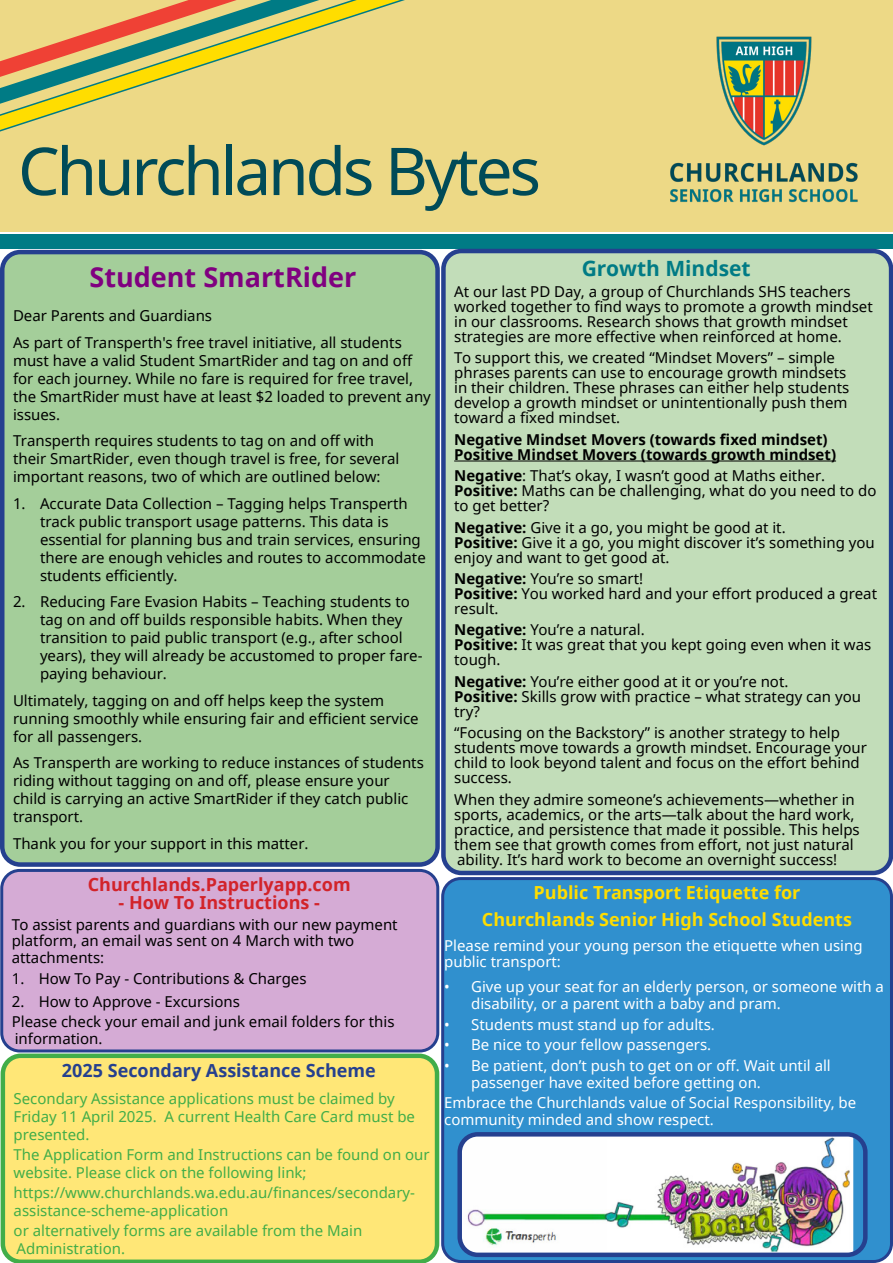
<style>
.page{position:relative;width:893px;height:1263px;background:#fff}
.page>*{position:absolute;margin:0;border:0;box-sizing:border-box;transform-origin:0 0}
.t1{font:66px "Noto Sans";letter-spacing:-.05em;color:#004b58}
.t2{font:700 27px "Noto Sans";color:#800080}
.t3{font:700 21px "Noto Sans";color:#007b85}
.t4{font:700 18px/26.5px "Noto Sans";color:#fd0;text-align:center}
.t5{font:700 18px "Noto Sans";color:#d2232a}
.t6{font:700 18px "Noto Sans";color:#25408f}
.t7{font:15px/15px "Noto Sans";color:#000}
.t8{font:15px/16.5px "Noto Sans";color:#fff}
.t9{font:15px/18px "Noto Sans";color:#41ad49}
.t10{font:700 15px/15px "Noto Sans";color:#000}
.s1{font-weight:700}
</style>
<div class="page">
<div style="left:0;top:0;width:893px;height:232px;background:#edd986"></div>
<img style="left:670px;top:36px;width:188px;height:167px">
<div style="left:0;top:234px;width:893px;height:15px;background:#007b85"></div>
<svg style="left:0;top:0;width:558px;height:251px"></svg>
<div style="left:2px;top:252px;width:436px;height:612px;background:#a4ce9a;border-radius:18px"></div>
<div style="left:0;top:250px;width:440px;height:617px;border:4px solid #25408f;border-radius:18px"></div>
<div style="left:443px;top:878px;width:448px;height:383px;background:#3090ce;border-radius:18px"></div>
<div style="left:441px;top:877px;width:452px;height:386px;border:3px solid #25408f;border-radius:18px"></div>
<img style="left:462px;top:1137px;width:391px;height:115px">
<div style="left:457px;top:1132px;width:411px;height:125px;border:4px solid #25408f;border-radius:18px"></div>
<svg style="left:1px;top:1053px;width:438px;height:210px;background:#f4e375"></svg>
<div style="left:2px;top:870px;width:436px;height:181px;background:#d5abd5;border-radius:18px"></div>
<div style="left:0;top:869px;width:439px;height:183px;border:3px solid #25408f;border-radius:18px"></div>
<div style="left:443px;top:251px;width:448px;height:622px;background:#c2ddb9;border-radius:18px"></div>
<hr style="left:454px;top:461px;width:382px;height:1px;background:#000">
<div style="left:441px;top:249px;width:452px;height:626px;border:4px solid #25408f;border-radius:18px"></div>
<h1 class="t1" style="left:18px;top:126px;width:525px">Churchlands Bytes</h1>
<h2 class="t2" style="left:89px;top:258px;width:268px">Student SmartRider</h2>
<p class="t7" style="left:13px;top:302px;width:390px;line-height:26.5px">Dear Parents and Guardians<br>As part of Transperth's free travel initiative, all students</p>
<p class="t7" style="left:13px;top:351px;width:419px;line-height:18px">must have a valid Student SmartRider and tag on and off for each journey. While no fare is required for free travel, the SmartRider must have at least $2 loaded to prevent any issues.</p>
<p class="t7" style="left:13px;top:432px;width:388px;line-height:18px">Transperth requires students to tag on and off with their SmartRider, even though travel is free, for several important reasons, two of which are outlined below:</p>
<p class="t7" style="left:40px;top:494px;width:387px;line-height:18px;text-indent:-27px">1. Accurate Data Collection – Tagging helps Transperth track public transport usage patterns. This data is essential for planning bus and train services, ensuring there are enough vehicles and routes to accommodate students efficiently.</p>
<p class="t7" style="left:40px;top:593px;width:384px;line-height:18px;text-indent:-27px">2. Reducing Fare Evasion Habits – Teaching students to tag on and off builds responsible habits. When they transition to paid public transport (e.g., after school years), they will already be accustomed to proper fare&shy;paying behaviour.</p>
<p class="t7" style="left:13px;top:691px;width:407px;line-height:18px">Ultimately, tagging on and off helps keep the system running smoothly while ensuring fair and efficient service for all passengers.</p>
<p class="t7" style="left:13px;top:754px;width:412px;line-height:18px">As Transperth are working to reduce instances of students riding without tagging on and off, please ensure your child is carrying an active SmartRider if they catch public transport.</p>
<p class="t7" style="left:13px;top:836px;width:297px">Thank you for your support in this matter.</p>
<p class="t5" style="left:88px;top:872px;width:264px">Churchlands.Paperlyapp.com</p>
<p class="t5" style="left:119px;top:890px;width:203px">- How To Instructions -</p>
<p class="t7" style="left:12px;top:916px;width:387px;line-height:16.5px">To assist parents and guardians with our new payment platform, an email was sent on 4 March with two attachments:</p>
<p class="t7" style="left:12px;top:970px;width:296px">1. How To Pay - Contributions &amp; Charges</p>
<p class="t7" style="left:12px;top:990px;width:384px;line-height:20.7px">2. How to Approve - Excursions<br>Please check your email and junk email folders for this</p>
<p class="t7" style="left:15px;top:1030px;width:89px">information.</p>
<p class="t6" style="left:62px;top:1058px;width:315px">2025 Secondary Assistance Scheme</p>
<p class="t9" style="left:14px;top:1089px;width:403px">Secondary Assistance applications must be claimed by<br>Friday 11 April 2025. A current Health Care Card must be presented.</p>
<p class="t9" style="left:14px;top:1145px;width:418px">The Application Form and Instructions can be found on our website. Please click on the following link;</p>
<p class="t9" style="left:14px;top:1183px;width:403px">https://www.churchlands.wa.edu.au/finances/secondary&shy;assistance-scheme-application</p>
<p class="t9" style="left:14px;top:1221px;width:350px">or alternatively forms are available from the Main<br>Administration.</p>
<h3 class="t3" style="left:582px;top:253px;width:170px">Growth Mindset</h3>
<p class="t7" style="left:454px;top:284px;width:420px">At our last PD Day, a group of Churchlands SHS teachers worked together to find ways to promote a growth mindset in our classrooms. Research shows that growth mindset strategies are more effective when reinforced at home.</p>
<p class="t7" style="left:454px;top:350px;width:397px">To support this, we created “Mindset Movers” – simple phrases parents can use to encourage growth mindsets in their children. These phrases can either help students develop a growth mindset or unintentionally push them toward a fixed mindset.</p>
<p class="t10" style="left:454px;top:431px;width:383px">Negative Mindset Movers (towards fixed mindset)<br>Positive Mindset Movers (towards growth mindset)</p>
<p class="t7" style="left:454px;top:468px;width:424px"><span class="s1">Negative</span>: That’s okay, I wasn’t good at Maths either.<br><span class="s1">Positive:</span> Maths can be challenging, what do you need to do to get better?</p>
<p class="t7" style="left:454px;top:519px;width:422px"><span class="s1">Negative:</span> Give it a go, you might be good at it.<br><span class="s1">Positive:</span> Give it a go, you might discover it’s something you enjoy and want to get good at.</p>
<p class="t7" style="left:454px;top:571px;width:424px"><span class="s1">Negative:</span> You’re so smart!<br><span class="s1">Positive:</span> You worked hard and your effort produced a great result.</p>
<p class="t7" style="left:454px;top:622px;width:419px"><span class="s1">Negative:</span> You’re a natural.<br><span class="s1">Positive:</span> It was great that you kept going even when it was tough.</p>
<p class="t7" style="left:454px;top:673px;width:408px"><span class="s1">Negative:</span> You’re either good at it or you’re not.<br><span class="s1">Positive:</span> Skills grow with practice – what strategy can you try?</p>
<p class="t7" style="left:454px;top:725px;width:414px">“Focusing on the Backstory” is another strategy to help students move towards a growth mindset. Encourage your child to look beyond talent and focus on the effort behind success.</p>
<p class="t7" style="left:454px;top:791px;width:407px">When they admire someone’s achievements—whether in sports, academics, or the arts—talk about the hard work, practice, and persistence that made it possible. This helps them see that growth comes from effort, not just natural ability. It’s hard work to become an overnight success!</p>
<p class="t4" style="left:482px;top:879px;width:372px">Public Transport Etiquette for<br>Churchlands Senior High School Students</p>
<p class="t8" style="left:444px;top:937px;width:420px">Please remind your young person the etiquette when using public transport:</p>
<p class="t8" style="left:471px;top:978px;width:414px;text-indent:-27px">• Give up your seat for an elderly person, or someone with a disability, or a parent with a baby and pram.</p>
<p class="t8" style="left:444px;top:1015px;width:272px">• Students must stand up for adults.</p>
<p class="t8" style="left:444px;top:1036px;width:269px">• Be nice to your fellow passengers.</p>
<p class="t8" style="left:471px;top:1057px;width:361px;text-indent:-27px">• Be patient, don’t push to get on or off. Wait until all passenger have exited before getting on.</p>
<p class="t8" style="left:444px;top:1094px;width:414px">Embrace the Churchlands value of Social Responsibility, be community minded and show respect.</p>
</div>
